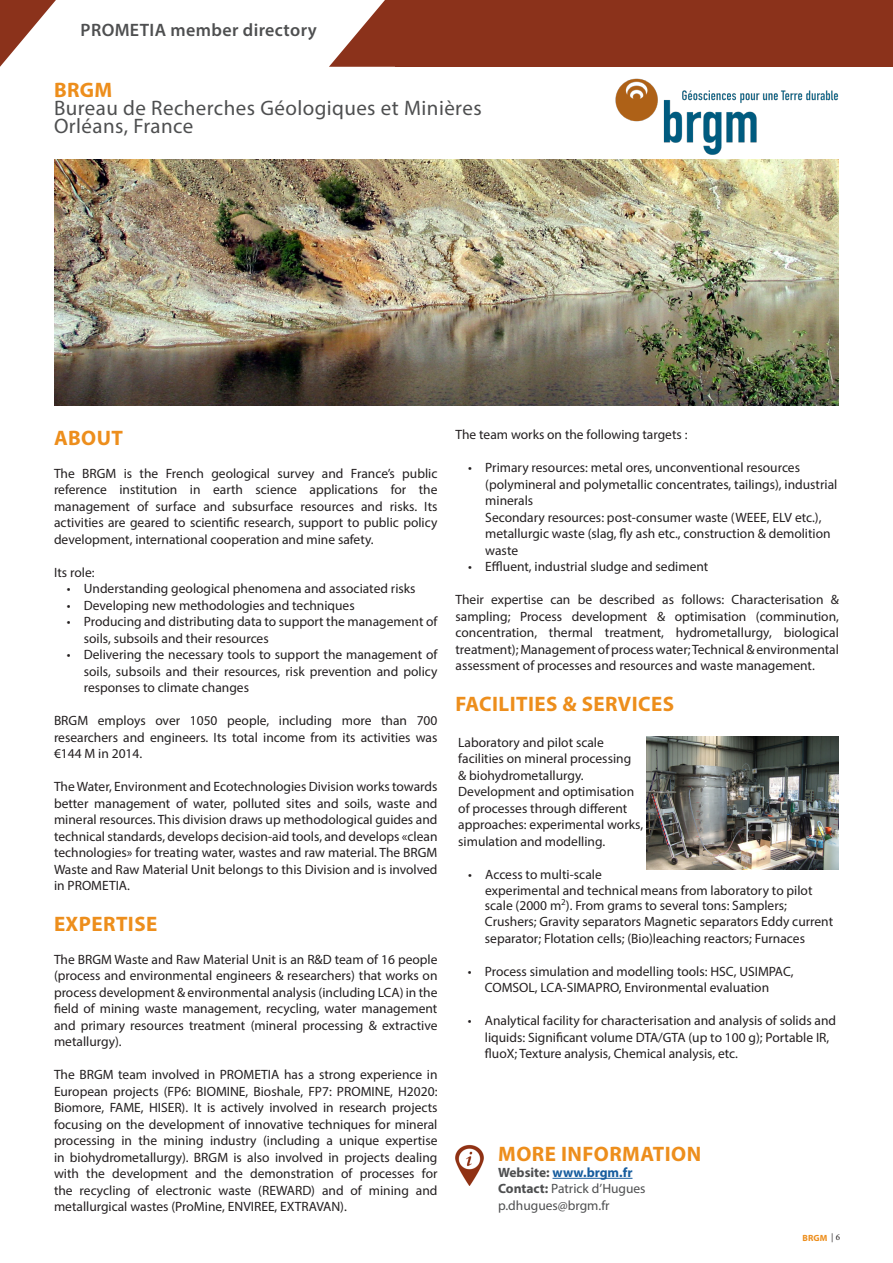
<style>
.page{position:relative;width:893px;height:1263px;background:#fff}
.page>*{position:absolute;margin:0;border:0;box-sizing:border-box;transform-origin:0 0}
.t1{font:21px "Myriad Pro";letter-spacing:.02em;color:#4e4f50}
.t2{font:700 21px "Myriad Pro";letter-spacing:.02em;color:#ed8e1c}
.t3{font:600 18px "Myriad Pro";letter-spacing:.02em;color:#4e4f50}
.Style_de_paragraphe{font:13.5px/16.5px "Myriad Pro";color:#231f20;text-align:justify}
.t4{font:13.5px "Myriad Pro";color:#4e4f50}
.t5{font:700 13.5px "Myriad Pro";color:#175d9e}
.t6{font:700 9px "Myriad Pro";color:#ed8e1c}
.s1{color:#4e4f50}
.s2{font-weight:700}
.s3{font-family:"Minion Pro";font-weight:400;color:#231f20}
</style>
<div class="page">
<div style="left:396px;top:0;width:497px;height:67px;background:#8b321b"></div>
<svg style="left:329px;top:0;width:67px;height:67px"></svg>
<svg style="left:0;top:0;width:56px;height:67px"></svg>
<hr style="left:552px;top:1178px;width:80px;height:1px;background:#175d9e">
<img style="left:455px;top:1145px;width:29px;height:41px">
<img style="left:615px;top:78px;width:224px;height:77px">
<img style="left:54px;top:160px;width:785px;height:246px">
<img style="left:647px;top:736px;width:192px;height:133px">
<h2 class="t3" style="left:81px;top:18px;width:238px">PROMETIA member directory</h2>
<p class="t2" style="left:54px;top:76px;width:60px">BRGM</p>
<p class="t1" style="left:54px;top:95px;width:429px">Bureau de Recherches Géologiques et Minières</p>
<p class="t1" style="left:54px;top:113px;width:141px">Orléans, France</p>
<p class="t2" style="left:54px;top:424px;width:71px">ABOUT</p>
<p class="Style_de_paragraphe" style="left:54px;top:465px;width:385px">The BRGM is the French geological survey and France’s public reference institution in earth science applications for the management of surface and subsurface resources and risks. Its activities are geared to scientific research, support to public policy development, international cooperation and mine safety.</p>
<p class="Style_de_paragraphe" style="left:54px;top:564px;width:42px">Its role:</p>
<p class="Style_de_paragraphe" style="left:67px;top:580px;width:350px">• Understanding geological phenomena and associated risks</p>
<p class="Style_de_paragraphe" style="left:67px;top:597px;width:289px">• Developing new methodologies and techniques</p>
<p class="Style_de_paragraphe" style="left:84px;top:613px;width:355px;text-indent:-17px">• Producing and distributing data to support the management of soils, subsoils and their resources</p>
<p class="Style_de_paragraphe" style="left:84px;top:646px;width:355px;text-indent:-17px">• Delivering the necessary tools to support the management of soils, subsoils and their resources, risk prevention and policy responses to climate changes</p>
<p class="Style_de_paragraphe" style="left:54px;top:712px;width:385px">BRGM employs over 1050 people, including more than 700 researchers and engineers. Its total income from its activities was €144 M in 2014.</p>
<p class="Style_de_paragraphe" style="left:54px;top:778px;width:385px">The Water, Environment and Ecotechnologies Division works towards better management of water, polluted sites and soils, waste and mineral resources. This division draws up methodological guides and technical standards, develops decision-aid tools, and develops «clean technologies» for treating water, wastes and raw material. The BRGM Waste and Raw Material Unit belongs to this Division and is involved in PROMETIA.</p>
<p class="t2" style="left:54px;top:910px;width:105px">EXPERTISE</p>
<p class="Style_de_paragraphe" style="left:54px;top:951px;width:385px">The BRGM Waste and Raw Material Unit is an R&amp;D team of 16 people (process and environmental engineers &amp; researchers) that works on process development &amp; environmental analysis (including LCA) in the field of mining waste management, recycling, water management and primary resources treatment (mineral processing &amp; extractive metallurgy).</p>
<p class="Style_de_paragraphe" style="left:54px;top:1066px;width:385px">The BRGM team involved in PROMETIA has a strong experience in European projects (FP6: BIOMINE, Bioshale, FP7: PROMINE, H2020:<br>Biomore, FAME, HISER). It is actively involved in research projects focusing on the development of innovative techniques for mineral processing in the mining industry (including a unique expertise in biohydrometallurgy). BRGM is also involved in projects dealing with the development and the demonstration of processes for the recycling of electronic waste (REWARD) and of mining and metallurgical wastes (ProMine, ENVIREE, EXTRAVAN).</p>
<p class="Style_de_paragraphe" style="left:455px;top:426px;width:234px">The team works on the following targets :</p>
<p class="Style_de_paragraphe" style="left:485px;top:459px;width:354px;text-align:left;text-indent:-17px">• Primary resources: metal ores, unconventional resources (polymineral and polymetallic concentrates, tailings), industrial minerals</p>
<p class="Style_de_paragraphe" style="left:485px;top:509px;width:347px">Secondary resources: post-consumer waste (WEEE, ELV etc.), metallurgic waste (slag, fly ash etc., construction &amp; demolition</p>
<p class="Style_de_paragraphe" style="left:485px;top:542px;width:34px">waste</p>
<p class="Style_de_paragraphe" style="left:468px;top:558px;width:242px">• Effluent, industrial sludge and sediment</p>
<p class="Style_de_paragraphe" style="left:455px;top:591px;width:385px">Their expertise can be described as follows: Characterisation &amp; sampling; Process development &amp; optimisation (comminution, concentration, thermal treatment, hydrometallurgy, biological treatment); Management of process water; Technical &amp; environmental assessment of processes and resources and waste management.</p>
<p class="t2" style="left:455px;top:690px;width:220px">FACILITIES &amp; SERVICES</p>
<p class="Style_de_paragraphe" style="left:458px;top:734px;width:186px;text-align:left">Laboratory and pilot scale facilities on mineral processing<br>&amp; biohydrometallurgy.<br>Development and optimisation of processes through different approaches: experimental works, simulation and modelling.</p>
<p class="Style_de_paragraphe" style="left:485px;top:866px;width:329px;text-indent:-17px">• Access to multi-scale<br>experimental and technical means from laboratory to pilot</p>
<p class="Style_de_paragraphe" style="left:485px;top:897px;width:350px;text-align:left">scale (2000 m<sup>2</sup>). From grams to several tons: Samplers;<br>Crushers; Gravity separators Magnetic separators Eddy current separator; Flotation cells; (Bio)leaching reactors; Furnaces</p>
<p class="Style_de_paragraphe" style="left:468px;top:963px;width:327px;text-align:center">• Process simulation and modelling tools: HSC, USIMPAC,<br>COMSOL, LCA-SIMAPRO, Environmental evaluation</p>
<p class="Style_de_paragraphe" style="left:485px;top:1012px;width:353px;text-align:left;text-indent:-17px">• Analytical facility for characterisation and analysis of solids and liquids: Significant volume DTA/GTA (up to 100 g); Portable IR, fluoX; Texture analysis, Chemical analysis, etc.</p>
<p class="t2" style="left:498px;top:1140px;width:204px">MORE INFORMATION</p>
<p class="t5" style="left:498px;top:1163px;width:136px"><span class="s1">Website:</span> www.brgm.fr</p>
<p class="t4" style="left:498px;top:1180px;width:149px"><span class="s2">Contact:</span> Patrick d’Hugues</p>
<p class="t4" style="left:498px;top:1197px;width:113px">p.dhugues@brgm.fr</p>
<p class="t6" style="left:802px;top:1232px;width:39px">BRGM <span class="s3">| 6</span></p>
</div>
